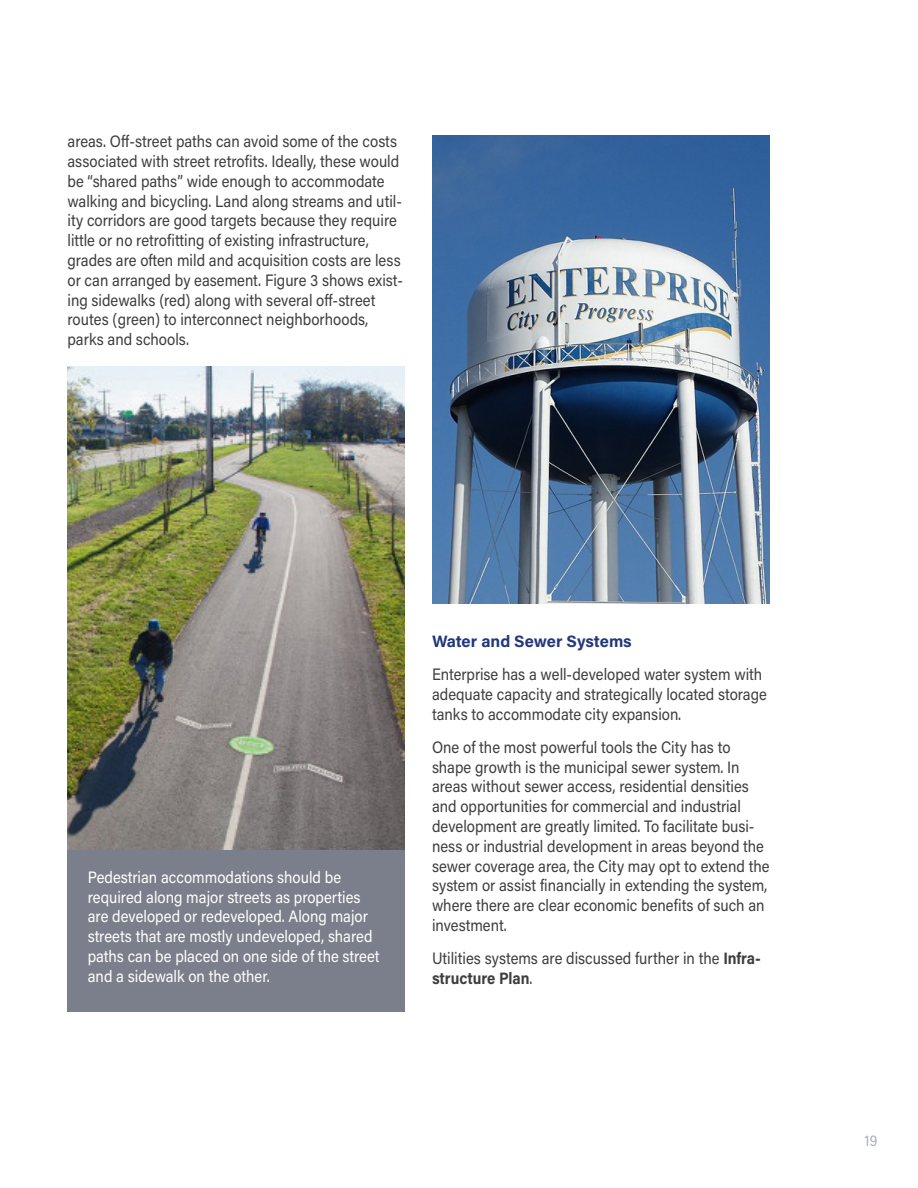
<style>
.page{position:relative;width:918px;height:1188px;background:#fff}
.page>*{position:absolute;margin:0;border:0;box-sizing:border-box;transform-origin:0 0}
.t1{font:16.5px/19.8px "Acumin Pro";color:#3e3e3f;scale:.9 1}
.t2{font:16.5px/19.8px "Acumin Pro";color:#fff;scale:.9 1}
.Heading_2{font:700 16.5px "Acumin Pro";letter-spacing:-.005em;color:#23387b}
.t3{font:15.75px "Acumin Pro";color:#acb0bc;scale:.9 1}
.s1{font-weight:700}
</style>
<div class="page">
<img style="left:432px;top:135px;width:338px;height:469px">
<img style="left:68px;top:366px;width:337px;height:484px">
<div style="left:68px;top:850px;width:337px;height:162px;background:#7b7f8b"></div>
<p class="t1" style="left:68px;top:131px;width:374px">areas. Off-street paths can avoid some of the costs associated with street retrofits. Ideally, these would be “shared paths” wide enough to accommodate walking and bicycling. Land along streams and util&shy;ity corridors are good targets because they require little or no retrofitting of existing infrastructure, grades are often mild and acquisition costs are less or can arranged by easement. Figure 3 shows exist&shy;ing sidewalks (red) along with several off-street routes (green) to interconnect neighborhoods, parks and schools.</p>
<p class="t2" style="left:88px;top:867px;width:326px">Pedestrian accommodations should be required along major streets as properties are developed or redeveloped. Along major streets that are mostly undeveloped, shared paths can be placed on one side of the street and a sidewalk on the other.</p>
<p class="Heading_2" style="left:432px;top:629px;width:201px">Water and Sewer Systems</p>
<p class="t1" style="left:432px;top:664px;width:374px">Enterprise has a well-developed water system with adequate capacity and strategically located storage tanks to accommodate city expansion.</p>
<p class="t1" style="left:432px;top:736px;width:377px">One of the most powerful tools the City has to shape growth is the municipal sewer system. In areas without sewer access, residential densities and opportunities for commercial and industrial development are greatly limited. To facilitate busi&shy;ness or industrial development in areas beyond the sewer coverage area, the City may opt to extend the system or assist financially in extending the system, where there are clear economic benefits of such an investment.</p>
<p class="t1" style="left:432px;top:948px;width:367px">Utilities systems are discussed further in the <span class="s1">Infra&shy;structure Plan</span>.</p>
<p class="t3" style="left:865px;top:1129px;width:16px">19</p>
</div>
